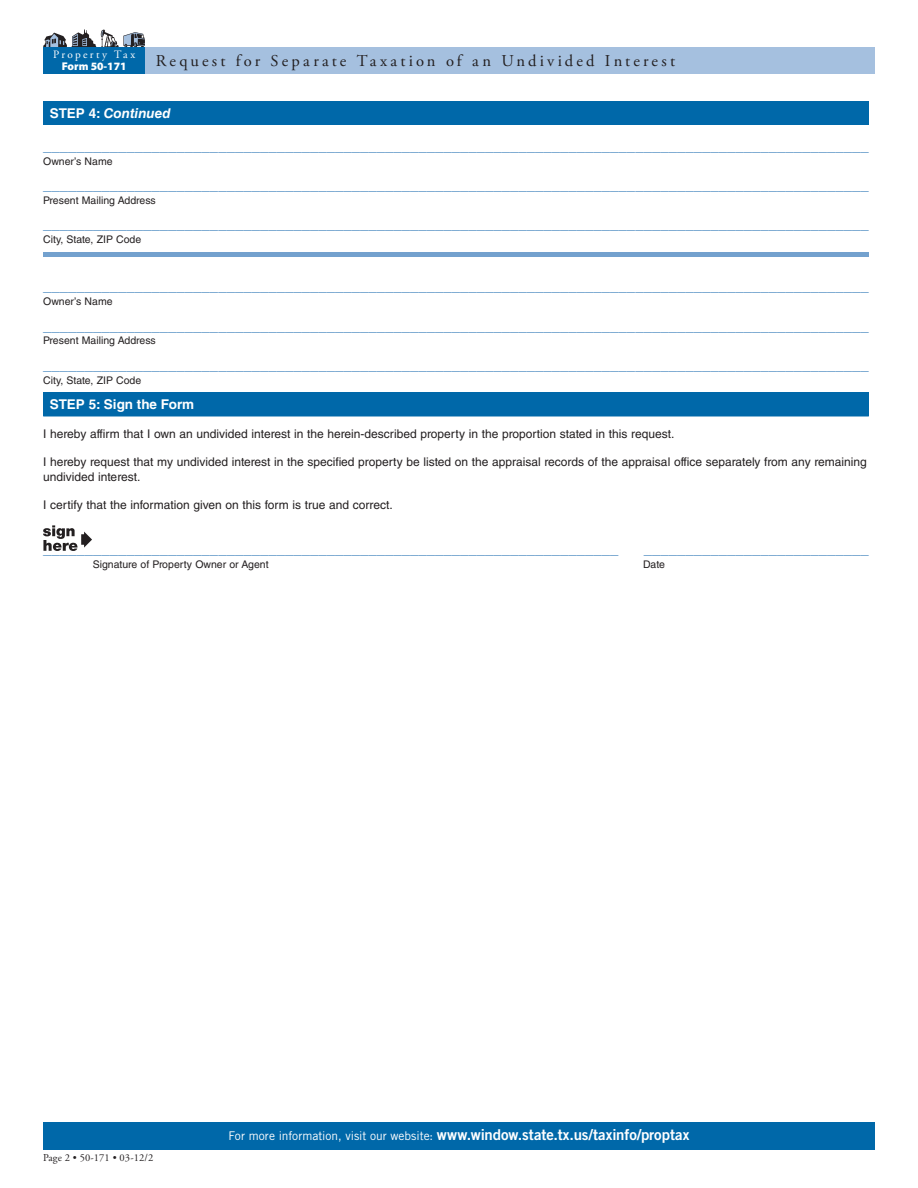
<style>
.page{position:relative;width:918px;height:1188px;background:#fff}
.page>*{position:absolute;margin:0;border:0;box-sizing:border-box;transform-origin:0 0}
.t1{font:16.5px "Adobe Garamond Pro";letter-spacing:.19em;color:#231f20}
.Line{font:15px "Helvetica LT Std";color:#5b94c6}
.t2{font:15px "Trade Gothic LT Std Bd 2";color:#fff}
.Divider_Bar{font:700 13.5px "Helvetica LT Std";color:#fff}
.Divider_Bar-2{font:italic 700 13.5px "Helvetica LT Std";color:#fff}
.Body_text{font:12px/14.4px "Helvetica LT Std";color:#231f20}
.t3{font:11.25px "Adobe Garamond Pro";letter-spacing:.2em;color:#fff}
.t4{font:900 11.25px "Myriad Pro";color:#fff}
.Text_Below_Line{font:10.5px "Helvetica LT Std";color:#231f20}
.Form_Number_at_Botto{font:10.5px "Adobe Garamond Pro";letter-spacing:.01em;color:#231f20}
.s1{font-style:normal}
.s2{font-family:"Trade Gothic LT Std";font-size:12px}
</style>
<div class="page">
<div style="left:43px;top:1122px;width:832px;height:28px;background:#0068a9"></div>
<svg style="left:43px;top:29px;width:102px;height:18px"></svg>
<div style="left:43px;top:47px;width:102px;height:27px;background:#0068a9"></div>
<div style="left:145px;top:47px;width:730px;height:27px;background:#a5c0df"></div>
<div style="left:43px;top:101px;width:826px;height:23px;background:#0068a9"></div>
<hr style="left:43px;top:124px;width:826px;height:1px;background:#0068a9">
<div style="left:43px;top:252px;width:826px;height:5px;background:#73a1ce"></div>
<div style="left:43px;top:393px;width:826px;height:23px;background:#0068a9"></div>
<hr style="left:43px;top:416px;width:826px;height:1px;background:#0068a9">
<svg style="left:81px;top:534px;width:3px;height:11px"></svg>
<svg style="left:84px;top:532px;width:8px;height:16px"></svg>
<svg style="left:43px;top:525px;width:34px;height:26px"></svg>
<p class="t3" style="left:53px;top:47px;width:84px">Property Tax</p>
<p class="t4" style="left:62px;top:59px;width:66px">Form 50-171</p>
<p class="t1" style="left:156px;top:51px;width:521px">Request for Separate Taxation of an Undivided Interest</p>
<p class="Divider_Bar-2" style="left:50px;top:105px;width:122px"><span class="s1">STEP 4:</span> Continued</p>
<p class="Line" style="left:43px;top:137px;width:827px">___________________________________________________________________________________________________</p>
<p class="Text_Below_Line" style="left:43px;top:155px;width:71px">Owner’s Name</p>
<p class="Line" style="left:43px;top:176px;width:827px">___________________________________________________________________________________________________</p>
<p class="Text_Below_Line" style="left:43px;top:194px;width:114px">Present Mailing Address</p>
<p class="Line" style="left:43px;top:215px;width:827px">___________________________________________________________________________________________________</p>
<p class="Text_Below_Line" style="left:43px;top:233px;width:100px">City, State, ZIP Code</p>
<p class="Line" style="left:43px;top:277px;width:827px">___________________________________________________________________________________________________</p>
<p class="Text_Below_Line" style="left:43px;top:295px;width:71px">Owner’s Name</p>
<p class="Line" style="left:43px;top:317px;width:827px">___________________________________________________________________________________________________</p>
<p class="Text_Below_Line" style="left:43px;top:335px;width:114px">Present Mailing Address</p>
<p class="Line" style="left:43px;top:356px;width:827px">___________________________________________________________________________________________________</p>
<p class="Text_Below_Line" style="left:43px;top:374px;width:100px">City, State, ZIP Code</p>
<p class="Divider_Bar" style="left:50px;top:396px;width:146px">STEP 5: Sign the Form</p>
<p class="Body_text" style="left:43px;top:427px;width:633px">I hereby affirm that I own an undivided interest in the herein-described property in the proportion stated in this request.</p>
<p class="Body_text" style="left:43px;top:455px;width:825px">I hereby request that my undivided interest in the specified property be listed on the appraisal records of the appraisal office separately from any remaining undivided interest.</p>
<p class="Body_text" style="left:43px;top:497px;width:351px">I certify that the information given on this form is true and correct.</p>
<p class="Line" style="left:43px;top:540px;width:577px">_____________________________________________________________________</p>
<p class="Line" style="left:644px;top:540px;width:227px">___________________________</p>
<p class="Text_Below_Line" style="left:93px;top:558px;width:178px">Signature of Property Owner or Agent</p>
<p class="Text_Below_Line" style="left:643px;top:558px;width:23px">Date</p>
<p class="Form_Number_at_Botto" style="left:43px;top:1151px;width:112px">Page 2 • 50-171 • 03-12/2</p>
<p class="t2" style="left:229px;top:1125px;width:462px"><span class="s2">For more information, visit our website:</span> www.window.state.tx.us/taxinfo/proptax</p>
</div>
